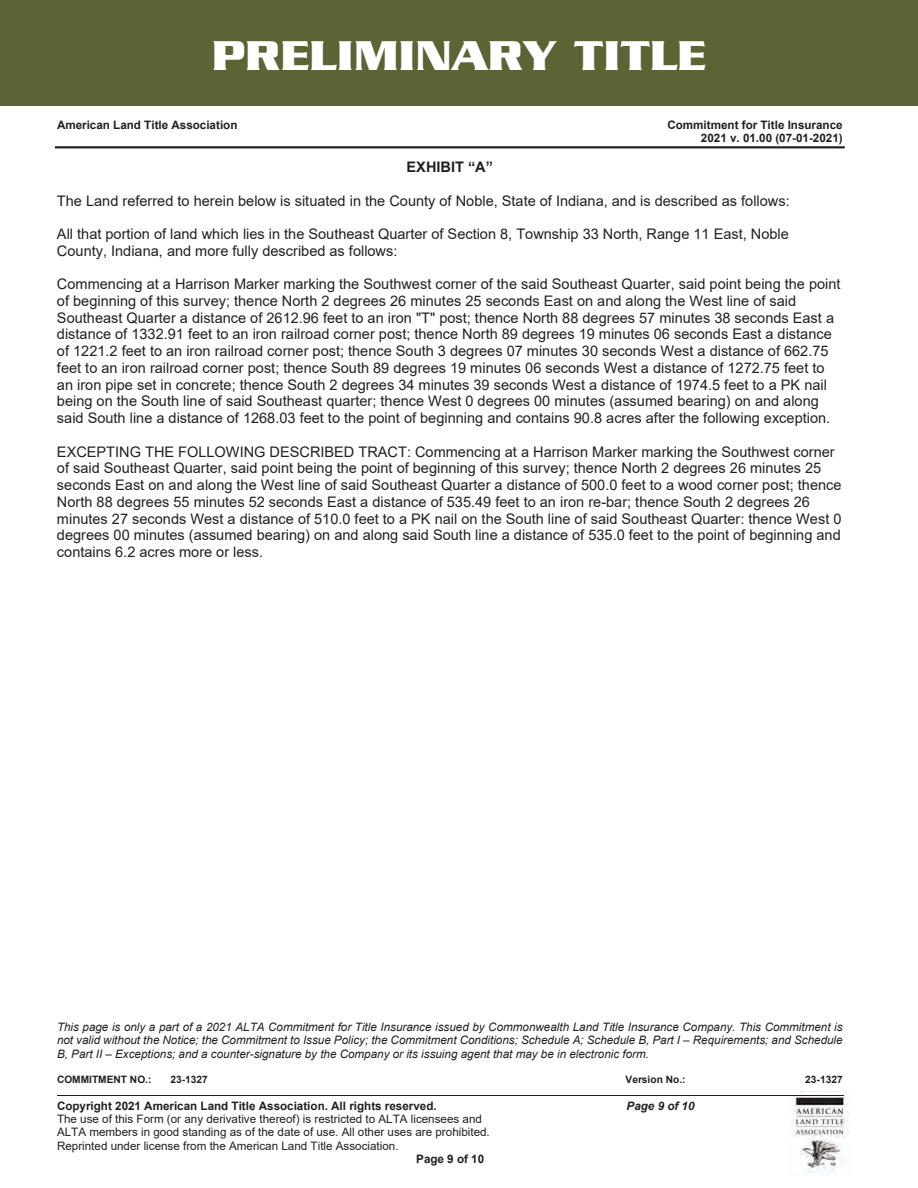
<style>
.page{position:relative;width:918px;height:1188px;background:#fff}
.page>*{position:absolute;margin:0;border:0;box-sizing:border-box;transform-origin:0 0}
.t1{font:700 45px "Serpentine";color:#fff}
.t2{font:14.55px/16.8px "Arial";color:#231f20}
.t3{font:700 14.55px "Arial";color:#231f20}
.t4{font:italic 11.7px/13.4px "Arial";color:#231f20;text-align:justify}
.t5{font:11.7px/13.4px "Arial";color:#231f20}
.t6{font:700 11.7px/13.4px "Arial";color:#231f20;text-align:right}
.t7{font:italic 700 11.7px "Arial";color:#231f20}
.t8{font:700 10.2px "Arial";color:#231f20}
</style>
<div class="page">
<div style="left:0;top:0;width:918px;height:105px;background:#5c6335"></div>
<img style="left:790px;top:1091px;width:61px;height:82px">
<hr style="left:55px;top:146px;width:790px;height:2px;background:#231f20">
<h1 class="t1" style="left:212px;top:29px;width:495px">PRELIMINARY TITLE</h1>
<p class="t6" style="left:57px;top:118px;width:182px">American Land Title Association</p>
<p class="t6" style="left:667px;top:118px;width:177px">Commitment for Title Insurance<br>2021 v. 01.00 (07-01-2021)</p>
<p class="t3" style="left:407px;top:157px;width:88px">EXHIBIT “A”</p>
<p class="t2" style="left:57px;top:192px;width:734px">The Land referred to herein below is situated in the County of Noble, State of Indiana, and is described as follows:</p>
<p class="t2" style="left:57px;top:225px;width:733px">All that portion of land which lies in the Southeast Quarter of Section 8, Township 33 North, Range 11 East, Noble<br>County, Indiana, and more fully described as follows:</p>
<p class="t2" style="left:57px;top:276px;width:785px">Commencing at a Harrison Marker marking the Southwest corner of the said Southeast Quarter, said point being the point of beginning of this survey; thence North 2 degrees 26 minutes 25 seconds East on and along the West line of said Southeast Quarter a distance of 2612.96 feet to an iron "T" post; thence North 88 degrees 57 minutes 38 seconds East a distance of 1332.91 feet to an iron railroad corner post; thence North 89 degrees 19 minutes 06 seconds East a distance of 1221.2 feet to an iron railroad corner post; thence South 3 degrees 07 minutes 30 seconds West a distance of 662.75 feet to an iron railroad corner post; thence South 89 degrees 19 minutes 06 seconds West a distance of 1272.75 feet to an iron pipe set in concrete; thence South 2 degrees 34 minutes 39 seconds West a distance of 1974.5 feet to a PK nail being on the South line of said Southeast quarter; thence West 0 degrees 00 minutes (assumed bearing) on and along said South line a distance of 1268.03 feet to the point of beginning and contains 90.8 acres after the following exception.</p>
<p class="t2" style="left:57px;top:443px;width:786px">EXCEPTING THE FOLLOWING DESCRIBED TRACT: Commencing at a Harrison Marker marking the Southwest corner of said Southeast Quarter, said point being the point of beginning of this survey; thence North 2 degrees 26 minutes 25 seconds East on and along the West line of said Southeast Quarter a distance of 500.0 feet to a wood corner post; thence North 88 degrees 55 minutes 52 seconds East a distance of 535.49 feet to an iron re-bar; thence South 2 degrees 26 minutes 27 seconds West a distance of 510.0 feet to a PK nail on the South line of said Southeast Quarter: thence West 0 degrees 00 minutes (assumed bearing) on and along said South line a distance of 535.0 feet to the point of beginning and contains 6.2 acres more or less.</p>
<p class="t4" style="left:57px;top:1020px;width:787px">This page is only a part of a 2021 ALTA Commitment for Title Insurance issued by Commonwealth Land Title Insurance Company. This Commitment is not valid without the Notice; the Commitment to Issue Policy; the Commitment Conditions; Schedule A; Schedule B, Part I – Requirements; and Schedule B, Part II – Exceptions; and a counter-signature by the Company or its issuing agent that may be in electronic form.</p>
<p class="t8" style="left:57px;top:1072px;width:96px">COMMITMENT NO.:</p>
<p class="t8" style="left:170px;top:1072px;width:39px">23-1327</p>
<p class="t8" style="left:626px;top:1072px;width:61px">Version No.:</p>
<p class="t8" style="left:805px;top:1072px;width:39px">23-1327</p>
<p class="t6" style="left:57px;top:1099px;width:381px">Copyright 2021 American Land Title Association. All rights reserved.</p>
<p class="t7" style="left:627px;top:1098px;width:69px">Page 9 of 10</p>
<p class="t5" style="left:57px;top:1112px;width:434px">The use of this Form (or any derivative thereof) is restricted to ALTA licensees and<br>ALTA members in good standing as of the date of use. All other uses are prohibited.<br>Reprinted under license from the American Land Title Association.</p>
<p class="t6" style="left:416px;top:1153px;width:69px">Page 9 of 10</p>
</div>
